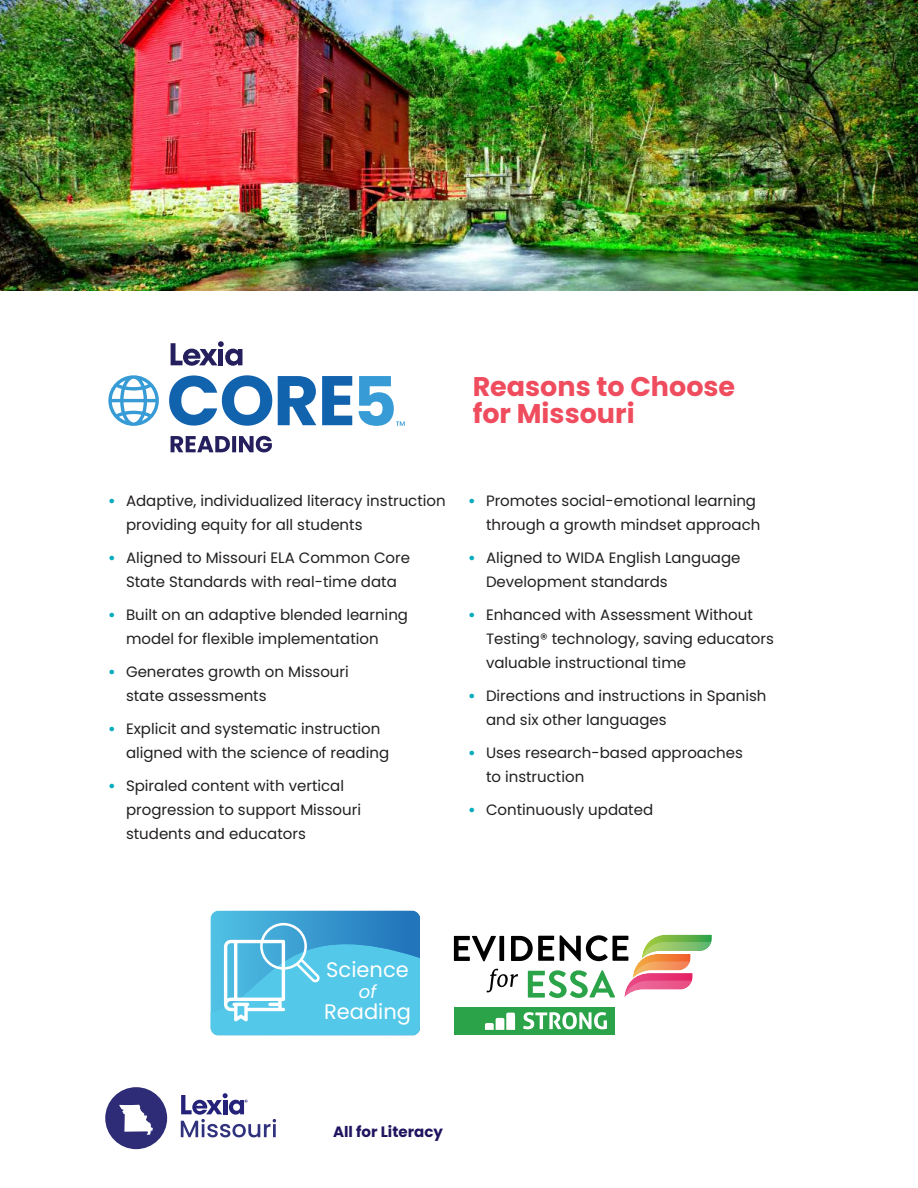
<style>
.page{position:relative;width:918px;height:1188px;background:#fff}
.page>*{position:absolute;margin:0;border:0;box-sizing:border-box;transform-origin:0 0}
.t1{font:700 27px/27px "Poppins";color:#ef4c5e}
.t2{font:21px "Poppins";color:#fff}
.t3{font:italic 18px "Poppins";color:#fff}
.t4{font:15px/24px "Poppins";color:#221f1f}
.t5{font:700 15px "Poppins";color:#21145e}
.s1{font-weight:700;color:#00acbb}
</style>
<div class="page">
<svg style="left:181px;top:1093px;width:95px;height:44px"></svg>
<svg style="left:105px;top:1087px;width:62px;height:62px"></svg>
<svg style="left:169px;top:375px;width:103px;height:51px"></svg>
<svg style="left:278px;top:376px;width:38px;height:49px"></svg>
<svg style="left:322px;top:376px;width:30px;height:49px"></svg>
<svg style="left:171px;top:341px;width:71px;height:25px"></svg>
<svg style="left:171px;top:436px;width:101px;height:16px"></svg>
<svg style="left:108px;top:375px;width:51px;height:51px"></svg>
<svg style="left:359px;top:376px;width:46px;height:50px"></svg>
<svg style="left:454px;top:935px;width:258px;height:63px"></svg>
<div style="left:454px;top:1007px;width:161px;height:27px;background:#2ba348"></div>
<svg style="left:523px;top:1012px;width:84px;height:17px"></svg>
<svg style="left:485px;top:1013px;width:30px;height:17px"></svg>
<img style="left:210px;top:910px;width:210px;height:34px">
<img style="left:210px;top:944px;width:210px;height:91px">
<svg style="left:224px;top:923px;width:96px;height:98px"></svg>
<img style="left:0;top:0;width:918px;height:291px">
<h1 class="t1" style="left:473px;top:373px;width:264px">Reasons to Choose for Missouri</h1>
<p class="t4" style="left:126px;top:490px;width:321px;text-indent:-18px"><span class="s1">•</span> Adaptive, individualized literacy instruction providing equity for all students</p>
<p class="t4" style="left:108px;top:547px;width:304px;text-align:center"><span class="s1">•</span> Aligned to Missouri ELA Common Core<br>State Standards with real-time data</p>
<p class="t4" style="left:126px;top:604px;width:284px;text-indent:-18px"><span class="s1">•</span> Built on an adaptive blended learning model for flexible implementation</p>
<p class="t4" style="left:126px;top:661px;width:224px;text-indent:-18px"><span class="s1">•</span> Generates growth on Missouri state assessments</p>
<p class="t4" style="left:126px;top:717px;width:265px;text-indent:-18px"><span class="s1">•</span> Explicit and systematic instruction aligned with the science of reading</p>
<p class="t4" style="left:126px;top:775px;width:237px;text-indent:-18px"><span class="s1">•</span> Spiraled content with vertical progression to support Missouri students and educators</p>
<p class="t4" style="left:468px;top:490px;width:294px;text-align:right"><span class="s1">•</span> Promotes social-emotional learning through a growth mindset approach</p>
<p class="t4" style="left:486px;top:547px;width:256px;text-indent:-18px"><span class="s1">•</span> Aligned to WIDA English Language<br>Development standards</p>
<p class="t4" style="left:486px;top:604px;width:289px;text-indent:-18px"><span class="s1">•</span> Enhanced with Assessment Without<br>Testing® technology, saving educators valuable instructional time</p>
<p class="t4" style="left:486px;top:685px;width:282px;text-indent:-18px"><span class="s1">•</span> Directions and instructions in Spanish and six other languages</p>
<p class="t4" style="left:486px;top:742px;width:258px;text-indent:-18px"><span class="s1">•</span> Uses research-based approaches to instruction</p>
<p class="t4" style="left:468px;top:799px;width:187px"><span class="s1">•</span> Continuously updated</p>
<h2 class="t2" style="left:326px;top:961px;width:84px">Science</h2>
<p class="t3" style="left:359px;top:981px;width:19px">of</p>
<h2 class="t2" style="left:324px;top:1003px;width:88px">Reading</h2>
<p class="t5" style="left:333px;top:1125px;width:111px">All for Literacy</p>
</div>
